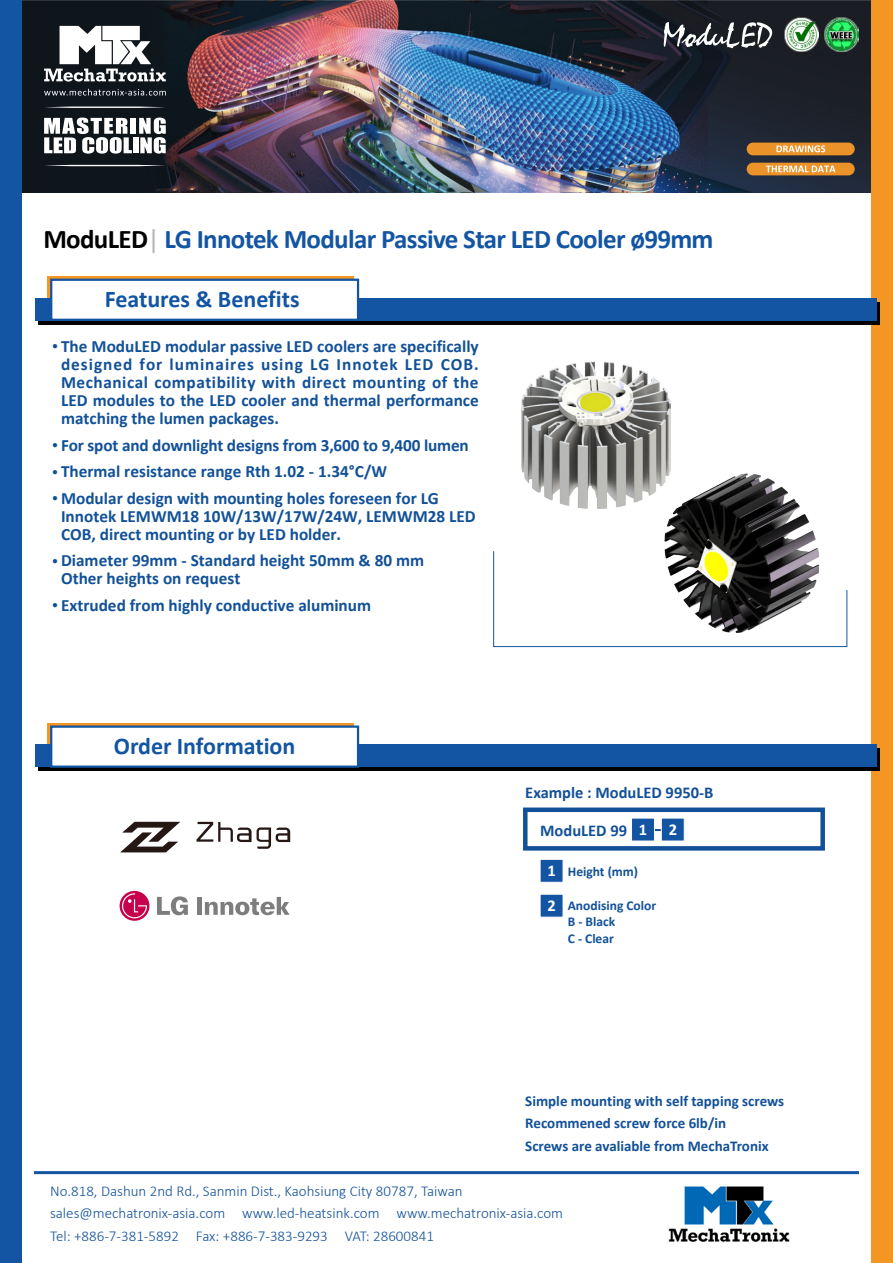
<style>
.page{position:relative;width:893px;height:1263px;background:#fff}
.page>*{position:absolute;margin:0;border:0;box-sizing:border-box;transform-origin:0 0}
.t1{font:700 27px "Calibri";letter-spacing:-.025em;color:#1355a3}
.t2{font:700 24px "Calibri";color:#1355a3}
.t3{font:700 17.25px/18px "Calibri";color:#125198}
.t4{font:700 16.5px "Calibri";color:#125198}
.t5{font:700 16.5px "Calibri";color:#fff}
.t6{font:300 15px/22.5px "Calibri";color:#125198}
.t7{font:700 15px "Calibri";color:#125198}
.t8{font:700 13.5px "Calibri";color:#125198}
.t9{font:700 12px "Calibri";color:#125198}
.s1{color:#000}
.s2{font-weight:400;color:#b5b6b6}
</style>
<div class="page">
<img style="left:21px;top:0;width:851px;height:192px">
<img style="left:784px;top:17px;width:35px;height:34px">
<img style="left:825px;top:17px;width:34px;height:34px">
<svg style="left:44px;top:26px;width:122px;height:56px"></svg>
<svg style="left:44px;top:89px;width:122px;height:7px"></svg>
<svg style="left:44px;top:107px;width:122px;height:1px"></svg>
<svg style="left:44px;top:165px;width:122px;height:1px"></svg>
<div style="left:131px;top:118px;width:5px;height:16px;background:#fff"></div>
<svg style="left:44px;top:118px;width:88px;height:36px"></svg>
<div style="left:133px;top:137px;width:5px;height:16px;background:#fff"></div>
<svg style="left:139px;top:118px;width:27px;height:36px"></svg>
<div style="left:872px;top:0;width:21px;height:1263px;background:#f49624"></div>
<div style="left:0;top:0;width:21px;height:1263px;background:#1355a3"></div>
<hr style="left:34px;top:1171px;width:825px;height:3px;background:#1355a3">
<img style="left:668px;top:1186px;width:122px;height:57px">
<div style="left:747px;top:143px;width:108px;height:12px;background:#eb9229;border-radius:6px"></div>
<svg style="left:776px;top:145px;width:49px;height:7px"></svg>
<div style="left:747px;top:163px;width:108px;height:12px;background:#eb9229;border-radius:6px"></div>
<svg style="left:766px;top:166px;width:69px;height:6px"></svg>
<svg style="left:664px;top:22px;width:108px;height:26px"></svg>
<svg style="left:47px;top:276px;width:307px;height:22px"></svg>
<svg style="left:38px;top:302px;width:842px;height:22px;background:#030e1b"></svg>
<div style="left:35px;top:298px;width:842px;height:22px;background:#1355a3"></div>
<div style="left:50px;top:279px;width:309px;height:42px;background:#fff;border:2px solid #1355a3"></div>
<svg style="left:493px;top:550px;width:355px;height:97px"></svg>
<img style="left:521px;top:361px;width:150px;height:147px">
<img style="left:664px;top:474px;width:154px;height:158px">
<div style="left:47px;top:723px;width:307px;height:40px;background:#f49624"></div>
<div style="left:38px;top:749px;width:842px;height:22px;background:#000"></div>
<div style="left:35px;top:745px;width:842px;height:22px;background:#1355a3"></div>
<div style="left:50px;top:725px;width:309px;height:43px;background:#fff;border:2px solid #1355a3"></div>
<div style="left:523px;top:807px;width:302px;height:44px;border:4px solid #125198"></div>
<hr style="left:649px;top:829px;width:22px;height:2px;background:#125198">
<div style="left:631px;top:818px;width:24px;height:23px;background:#1355a3;border:1px solid #fff"></div>
<div style="left:540px;top:859px;width:23px;height:24px;background:#1355a3;border:1px solid #fff"></div>
<div style="left:540px;top:894px;width:23px;height:23px;background:#1355a3"></div>
<div style="left:661px;top:818px;width:24px;height:23px;background:#1355a3;border:1px solid #fff"></div>
<svg style="left:120px;top:822px;width:60px;height:30px"></svg>
<svg style="left:196px;top:822px;width:94px;height:27px"></svg>
<svg style="left:120px;top:891px;width:29px;height:30px"></svg>
<svg style="left:122px;top:893px;width:25px;height:25px"></svg>
<div style="left:197px;top:897px;width:5px;height:18px;background:#7d7d7d"></div>
<svg style="left:205px;top:897px;width:85px;height:18px"></svg>
<svg style="left:157px;top:896px;width:31px;height:19px"></svg>
<p class="t1" style="left:43px;top:220px;width:672px"><span class="s1">ModuLED</span><span class="s2">|</span> LG Innotek Modular Passive Star LED Cooler ø99mm</p>
<p class="t2" style="left:105px;top:282px;width:196px">Features &amp; Benefits</p>
<p class="t3" style="left:61px;top:337px;width:419px;text-align:justify">The ModuLED modular passive LED coolers are specifically designed for luminaires using LG Innotek LED COB.<br>Mechanical compatibility with direct mounting of the LED modules to the LED cooler and thermal performance matching the lumen packages.</p>
<p class="t3" style="left:61px;top:436px;width:409px">For spot and downlight designs from 3,600 to 9,400 lumen</p>
<p class="t3" style="left:61px;top:462px;width:328px">Thermal resistance range Rth 1.02 - 1.34°C/W</p>
<p class="t3" style="left:61px;top:489px;width:416px">Modular design with mounting holes foreseen for LG<br>Innotek LEMWM18 10W/13W/17W/24W, LEMWM28 LED<br>COB, direct mounting or by LED holder.</p>
<p class="t3" style="left:61px;top:551px;width:365px">Diameter 99mm - Standard height 50mm &amp; 80 mm<br>Other heights on request</p>
<p class="t3" style="left:61px;top:596px;width:312px">Extruded from highly conductive aluminum</p>
<p class="t9" style="left:52px;top:337px;width:7px">•</p>
<p class="t9" style="left:52px;top:437px;width:7px">•</p>
<p class="t9" style="left:52px;top:464px;width:7px">•</p>
<p class="t9" style="left:52px;top:489px;width:7px">•</p>
<p class="t9" style="left:52px;top:553px;width:7px">•</p>
<p class="t9" style="left:52px;top:596px;width:7px">•</p>
<p class="t2" style="left:114px;top:729px;width:183px">Order Information</p>
<p class="t4" style="left:525px;top:781px;width:190px">Example : ModuLED 9950-B</p>
<p class="t4" style="left:540px;top:819px;width:88px">ModuLED 99</p>
<p class="t5" style="left:639px;top:817px;width:10px">1</p>
<p class="t5" style="left:547px;top:859px;width:10px">1</p>
<p class="t5" style="left:547px;top:894px;width:10px">2</p>
<p class="t5" style="left:669px;top:817px;width:10px">2</p>
<p class="t8" style="left:568px;top:862px;width:72px">Height (mm)</p>
<p class="t8" style="left:568px;top:895px;width:90px">Anodising Color</p>
<p class="t8" style="left:568px;top:912px;width:49px">B - Black</p>
<p class="t8" style="left:568px;top:928px;width:48px">C - Clear</p>
<p class="t7" style="left:525px;top:1090px;width:260px">Simple mounting with self tapping screws</p>
<p class="t7" style="left:525px;top:1113px;width:202px">Recommened screw force 6lb/in</p>
<p class="t7" style="left:525px;top:1135px;width:245px">Screws are avaliable from MechaTronix</p>
<p class="t6" style="left:50px;top:1179px;width:515px">No.818, Dashun 2nd Rd., Sanmin Dist., Kaohsiung City 80787, Taiwan sales@mechatronix-asia.com www.led-heatsink.com www.mechatronix-asia.com<br>Tel: +886-7-381-5892 Fax: +886-7-383-9293 VAT: 28600841</p>
</div>
